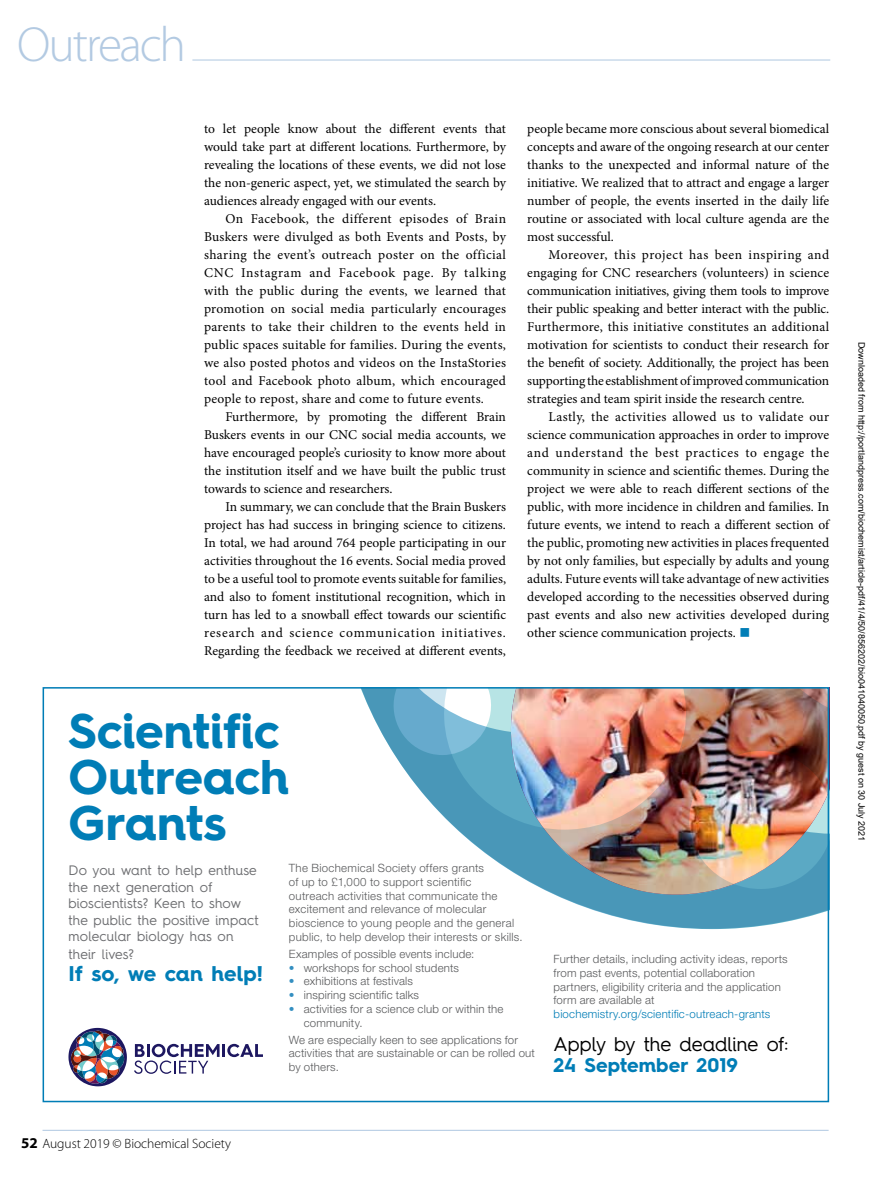
<style>
.page{position:relative;width:893px;height:1183px;background:#fff}
.page>*{position:absolute;margin:0;border:0;box-sizing:border-box;transform-origin:0 0}
.t1{font:300 49.5px "Myriad Pro";letter-spacing:-.04em;color:#b3cae2}
.t2{font:700 48.75px/45.8px "Hurme Geometric Sans 4";letter-spacing:-.005em;color:#007db6}
.t3{font:700 30px "Minion Pro";color:#007db6}
.t4{font:700 21.3px "Hurme Geometric Sans 4";color:#007db6}
.t5{font:19.8px "Hurme Geometric Sans 4";letter-spacing:-.005em;color:#000}
.t6{font:700 19.8px "Hurme Geometric Sans 4";letter-spacing:.005em;color:#007db6}
.t7{font:13.65px/16.5px "Hurme Geometric Sans 4";letter-spacing:.01em;color:#6d6e71}
.t8{font:13.5px/18px "Minion Pro";color:#000;text-align:justify}
.t9{font:300 13.5px "Myriad Pro";letter-spacing:-.005em;color:#000}
.t10{font:300 11.4px/13.6px "Helvetica Neue LT Std";letter-spacing:.015em;color:#58595b}
.t11{font:300 11.4px "Helvetica Neue LT Std";letter-spacing:.015em;color:#007db6}
.t12{font:9px "Arial";color:#000}
.s1{font-weight:700;font-size:15px}
.s2{color:#348fc1}
</style>
<div class="page">
<hr style="left:43px;top:1129px;width:786px;height:1px;background:#b3cae2">
<hr style="left:192px;top:59px;width:638px;height:2px;background:#b3cae2">
<img style="left:361px;top:690px;width:465px;height:238px">
<svg style="left:68px;top:1027px;width:59px;height:58px"></svg>
<svg style="left:134px;top:1043px;width:129px;height:30px"></svg>
<div style="left:43px;top:687px;width:786px;height:414px;border:2px solid #007db6"></div>
<h1 class="t1" style="left:17px;top:17px;width:171px">Outreach</h1>
<p class="t8" style="left:204px;top:119px;width:303px">to let people know about the different events that would take part at different locations. Furthermore, by revealing the locations of these events, we did not lose the non-generic aspect, yet, we stimulated the search by audiences already engaged with our events.</p>
<p class="t8" style="left:204px;top:209px;width:303px;text-indent:21px">On Facebook, the different episodes of Brain Buskers were divulged as both Events and Posts, by sharing the event’s outreach poster on the official CNC Instagram and Facebook page. By talking with the public during the events, we learned that promotion on social media particularly encourages parents to take their children to the events held in public spaces suitable for families. During the events, we also posted photos and videos on the InstaStories tool and Facebook photo album, which encouraged people to repost, share and come to future events.</p>
<p class="t8" style="left:204px;top:407px;width:303px;text-indent:21px">Furthermore, by promoting the different Brain Buskers events in our CNC social media accounts, we have encouraged people’s curiosity to know more about the institution itself and we have built the public trust towards to science and researchers.</p>
<p class="t8" style="left:204px;top:497px;width:303px;text-indent:21px">In summary, we can conclude that the Brain Buskers project has had success in bringing science to citizens.<br>In total, we had around 764 people participating in our activities throughout the 16 events. Social media proved to be a useful tool to promote events suitable for families, and also to foment institutional recognition, which in turn has led to a snowball effect towards our scientific research and science communication initiatives.<br>Regarding the feedback we received at different events,</p>
<p class="t8" style="left:527px;top:119px;width:303px">people became more conscious about several biomedical concepts and aware of the ongoing research at our center thanks to the unexpected and informal nature of the initiative. We realized that to attract and engage a larger number of people, the events inserted in the daily life routine or associated with local culture agenda are the most successful.</p>
<p class="t8" style="left:527px;top:245px;width:303px;text-indent:21px">Moreover, this project has been inspiring and engaging for CNC researchers (volunteers) in science communication initiatives, giving them tools to improve their public speaking and better interact with the public.<br>Furthermore, this initiative constitutes an additional motivation for scientists to conduct their research for the benefit of society. Additionally, the project has been supporting the establishment of improved communication strategies and team spirit inside the research centre.</p>
<p class="t8" style="left:527px;top:407px;width:303px;text-indent:21px">Lastly, the activities allowed us to validate our science communication approaches in order to improve and understand the best practices to engage the community in science and scientific themes. During the project we were able to reach different sections of the public, with more incidence in children and families. In future events, we intend to reach a different section of the public, promoting new activities in places frequented by not only families, but especially by adults and young adults. Future events will take advantage of new activities developed according to the necessities observed during past events and also new activities developed during other science communication projects.</p>
<h3 class="t3" style="left:739px;top:609px;width:14px">■</h3>
<h2 class="t2" style="left:68px;top:707px;width:222px">Scientific<br>Outreach<br>Grants</h2>
<p class="t7" style="left:68px;top:861px;width:192px">Do you want to help enthuse the next generation of bioscientists? Keen to show the public the positive impact molecular biology has on</p>
<p class="t7" style="left:68px;top:945px;width:67px">their lives?</p>
<h3 class="t4" style="left:68px;top:958px;width:196px">If so, we can help!</h3>
<p class="t9" style="left:21px;top:1135px;width:211px"><span class="s1">52</span> August 2019 © Biochemical Society</p>
<p class="t10" style="left:289px;top:860px;width:235px">The Biochemical Society offers grants<br>of up to £1,000 to support scientific<br>outreach activities that communicate the excitement and relevance of molecular bioscience to young people and the general public, to help develop their interests or skills.</p>
<p class="t10" style="left:289px;top:946px;width:187px">Examples of possible events include:</p>
<p class="t10" style="left:289px;top:960px;width:172px"><span class="s2">•</span> workshops for school students</p>
<p class="t10" style="left:289px;top:974px;width:126px"><span class="s2">•</span> exhibitions at festivals</p>
<p class="t10" style="left:289px;top:987px;width:132px"><span class="s2">•</span> inspiring scientific talks</p>
<p class="t10" style="left:304px;top:1001px;width:201px;text-indent:-15px"><span class="s2">•</span> activities for a science club or within the community.</p>
<p class="t10" style="left:289px;top:1032px;width:248px">We are especially keen to see applications for activities that are sustainable or can be rolled out by others.</p>
<p class="t10" style="left:554px;top:951px;width:236px">Further details, including activity ideas, reports from past events, potential collaboration partners, eligibility criteria and the application form are available at</p>
<p class="t11" style="left:554px;top:1006px;width:218px">biochemistry.org/scientific-outreach-grants</p>
<h3 class="t5" style="left:554px;top:1029px;width:236px">Apply by the deadline of:</h3>
<h3 class="t6" style="left:554px;top:1050px;width:186px">24 September 2019</h3>
<p class="t12" style="left:865px;top:342px;width:501px;rotate:90deg">Downloaded from http://portlandpress.com/biochemist/article-pdf/41/4/50/856202/bio041040050.pdf by guest on 30 July 2021</p>
</div>
